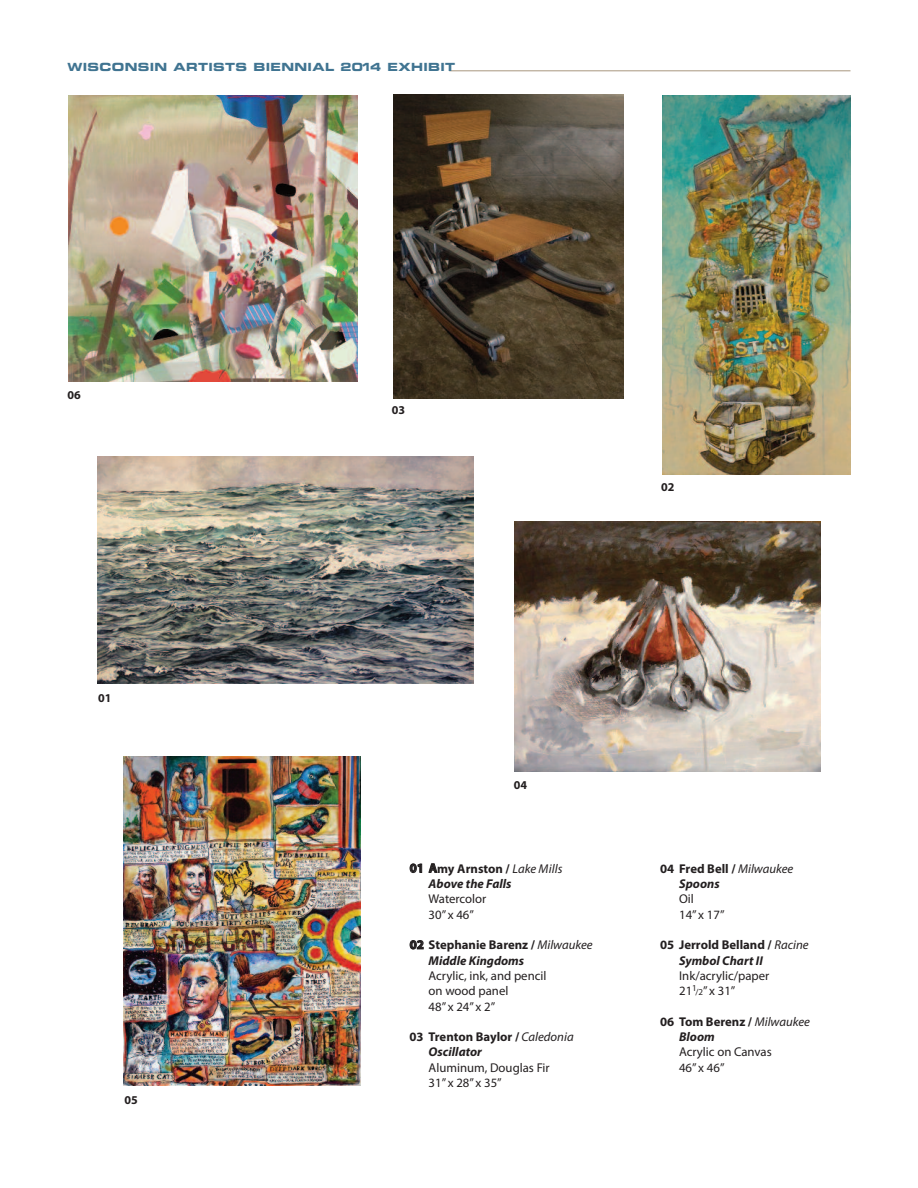
<style>
.page{position:relative;width:918px;height:1188px;background:#fff}
.page>*{position:absolute;margin:0;border:0;box-sizing:border-box;transform-origin:0 0}
.t1{font:700 12.75px/15.3px "Myriad Pro";color:#231f20}
.t2{font:12.75px/15.3px "Myriad Pro";color:#231f20}
.t3{font:700 12px "Myriad Pro";color:#231f20}
.t4{font:11.25px "Eurostile Bold Extended Two";letter-spacing:.03em;color:#407491}
.s1{font-weight:400;font-style:italic}
.s2{font-style:italic}
.s3{font-size:9px}
</style>
<div class="page">
<img style="left:98px;top:456px;width:375px;height:228px">
<img style="left:393px;top:94px;width:231px;height:304px">
<img style="left:662px;top:96px;width:189px;height:378px">
<img style="left:123px;top:756px;width:238px;height:330px">
<img style="left:514px;top:521px;width:306px;height:250px">
<img style="left:68px;top:95px;width:289px;height:286px">
<hr style="left:449px;top:70px;width:401px;height:1px;background:#a8977e">
<p class="t4" style="left:68px;top:63px;width:389px">WISCONSIN ARTISTS BIENNIAL 2014 EXHIBIT</p>
<p class="t3" style="left:67px;top:390px;width:15px">06</p>
<p class="t3" style="left:98px;top:693px;width:15px">01</p>
<p class="t3" style="left:124px;top:1095px;width:15px">05</p>
<p class="t3" style="left:392px;top:405px;width:15px">03</p>
<p class="t3" style="left:661px;top:482px;width:15px">02</p>
<p class="t3" style="left:514px;top:780px;width:15px">04</p>
<p class="t1" style="left:429px;top:862px;width:135px;text-indent:-19px">01 amy arnston / <span class="s1">Lake Mills<br></span><span class="s2">Above the Falls</span></p>
<p class="t2" style="left:429px;top:892px;width:59px">Watercolor<br>30” x 46”</p>
<p class="t1" style="left:429px;top:938px;width:166px;text-indent:-19px">02 Stephanie Barenz / <span class="s1">Milwaukee<br></span><span class="s2">Middle Kingdoms</span></p>
<p class="t2" style="left:429px;top:969px;width:119px">Acrylic, ink, and pencil on wood panel<br>48” x 24” x 2”</p>
<p class="t1" style="left:429px;top:1030px;width:147px;text-indent:-19px">03 Trenton Baylor / <span class="s1">Caledonia<br></span><span class="s2">Oscillator</span></p>
<p class="t2" style="left:429px;top:1061px;width:123px">Aluminum, Douglas Fir<br>31” x 28” x 35”</p>
<p class="t1" style="left:679px;top:862px;width:116px;text-indent:-19px">04 Fred Bell / <span class="s1">Milwaukee<br></span><span class="s2">Spoons</span></p>
<p class="t2" style="left:679px;top:892px;width:47px">Oil<br>14” x 17”</p>
<p class="t1" style="left:679px;top:938px;width:131px;text-indent:-19px">05 Jerrold Belland / <span class="s1">Racine<br></span><span class="s2">Symbol Chart II</span></p>
<p class="t2" style="left:679px;top:969px;width:92px">Ink/acrylic/paper<br>21<sup>1</sup><span class="s3">/2</span>” x 31”</p>
<p class="t1" style="left:679px;top:1015px;width:132px;text-indent:-19px">06 Tom Berenz / <span class="s1">Milwaukee<br></span><span class="s2">Bloom</span></p>
<p class="t2" style="left:679px;top:1045px;width:94px">Acrylic on Canvas<br>46” x 46”</p>
</div>
